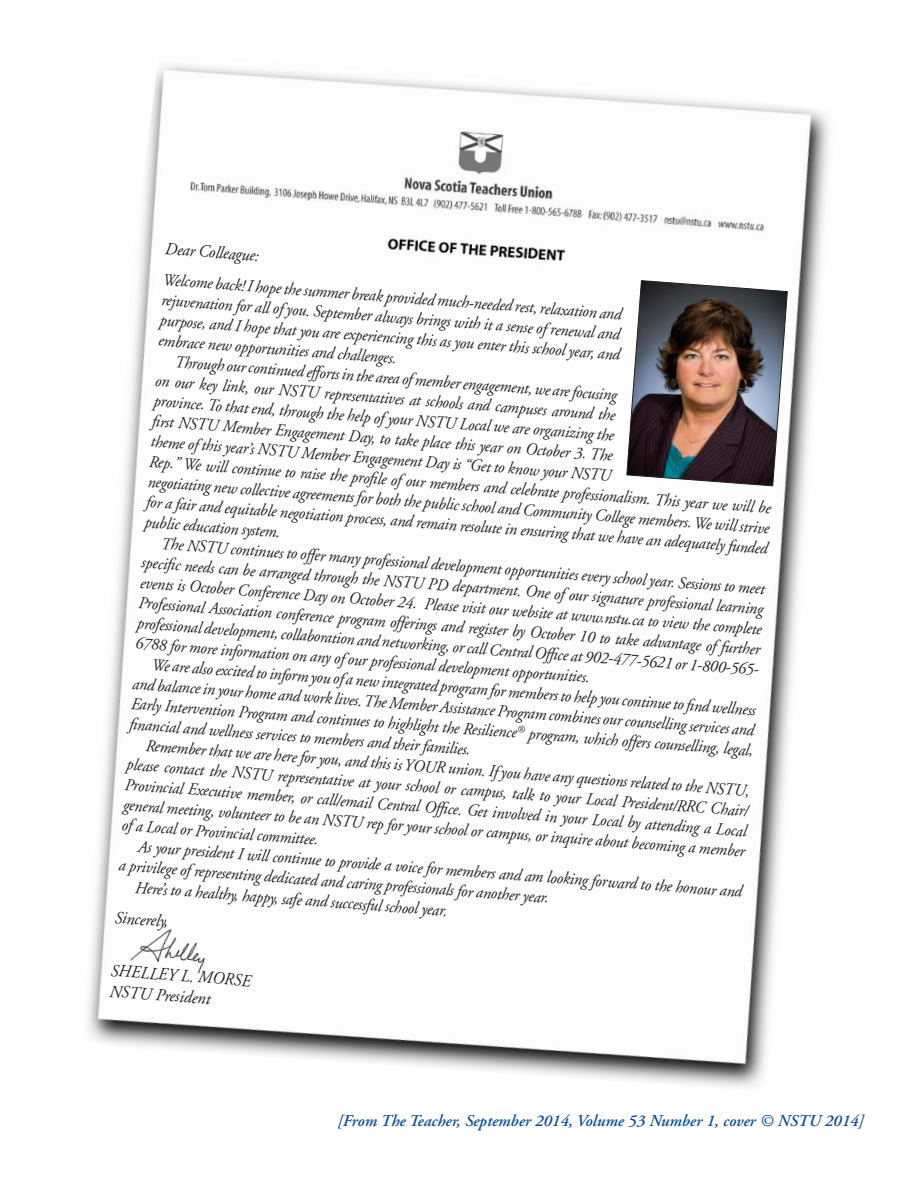
<style>
.page{position:relative;width:918px;height:1188px;background:#fff}
.page>*{position:absolute;margin:0;border:0;box-sizing:border-box;transform-origin:0 0}
.Hyperlink{font:italic 17.4px "Adobe Garamond";color:#231f20;scale:.95 1}
.stories{font:italic 17.4px "Adobe Garamond";color:#231f20;scale:.95 1}
.stories-2{font:italic 16.8px/20.1px "Adobe Garamond";color:#231f20;text-align:justify;scale:.95 1}
.Byline_author{font:italic 600 16.5px "Adobe Garamond";color:#0850a3}
</style>
<div class="page">
<img style="left:88px;top:65px;width:741px;height:1022px">
<img style="left:129px;top:924px;width:80px;height:51px">
<svg style="left:626px;top:280px;width:162px;height:207px;background:#6c6060"></svg>
<p class="stories" style="left:166px;top:239px;width:101px;rotate:4deg">Dear Colleague:</p>
<p class="stories-2" style="left:163px;top:271px;width:487px;rotate:4deg">Welcome back! I hope the summer break provided much-needed rest, relaxation and rejuvenation for all of you. September always brings with it a sense of renewal and purpose, and I hope that you are experiencing this as you enter this school year, and embrace new opportunities and challenges.</p>
<p class="stories-2" style="left:157px;top:352px;width:658px;text-align:left;text-indent:19px;rotate:4deg">Through our continued efforts in the area of member engagement, we are focusing<br>on our key link, our NSTU representatives at schools and campuses around the<br>province. To that end, through the help of your NSTU Local we are organizing the<br>fi rst NSTU Member Engagement Day, to take place this year on October 3. The<br>theme of this year’s NSTU Member Engagement Day is “Get to know your NSTU<br>Rep.” We will continue to raise the profi le of our members and celebrate professionalism. This year we will be negotiating new collective agreements for both the public school and Community College members. We will strive for a fair and equitable negotiation process, and remain resolute in ensuring that we have an adequately funded public education system.</p>
<p class="stories-2" style="left:143px;top:534px;width:658px;text-indent:18px;rotate:4deg">The NSTU continues to offer many professional development opportunities every school year. Sessions to meet specifi c needs can be arranged through the NSTU PD department. One of our signature professional learning events is October Conference Day on October 24. Please visit our website at www.nstu.ca to view the complete Professional Association conference program offerings and register by October 10 to take advantage of further professional development, collaboration and networking, or call Central Offi ce at 902-477-5621 or 1-800-565- 6788 for more information on any of our professional development opportunities.</p>
<p class="stories-2" style="left:134px;top:655px;width:658px;text-indent:18px;rotate:4deg">We are also excited to inform you of a new integrated program for members to help you continue to fi nd wellness and balance in your home and work lives. The Member Assistance Program combines our counselling services and Early Intervention Program and continues to highlight the Resilience<sup>®</sup> program, which offers counselling, legal, fi nancial and wellness services to members and their families.</p>
<p class="stories-2" style="left:128px;top:736px;width:658px;text-indent:18px;rotate:4deg">Remember that we are here for you, and this is YOUR union. If you have any questions related to the NSTU, please contact the NSTU representative at your school or campus, talk to your Local President/RRC Chair/ Provincial Executive member, or call/email Central Offi ce. Get involved in your Local by attending a Local general meeting, volunteer to be an NSTU rep for your school or campus, or inquire about becoming a member of a Local or Provincial committee.</p>
<p class="stories-2" style="left:121px;top:837px;width:658px;text-indent:18px;rotate:4deg">As your president I will continue to provide a voice for members and am looking forward to the honour and a privilege of representing dedicated and caring professionals for another year.</p>
<p class="stories-2" style="left:136px;top:879px;width:331px;rotate:4deg">Here’s to a healthy, happy, safe and successful school year.</p>
<p class="stories" style="left:116px;top:908px;width:58px;rotate:4deg">Sincerely,</p>
<p class="Hyperlink" style="left:112px;top:961px;width:149px;rotate:4deg">SHELLEY L. MORSE</p>
<p class="Hyperlink" style="left:110px;top:982px;width:108px;rotate:4deg">NSTU President</p>
<p class="Byline_author" style="left:337px;top:1112px;width:528px">[From The Teacher, September 2014, Volume 53 Number 1, cover © NSTU 2014]</p>
</div>
